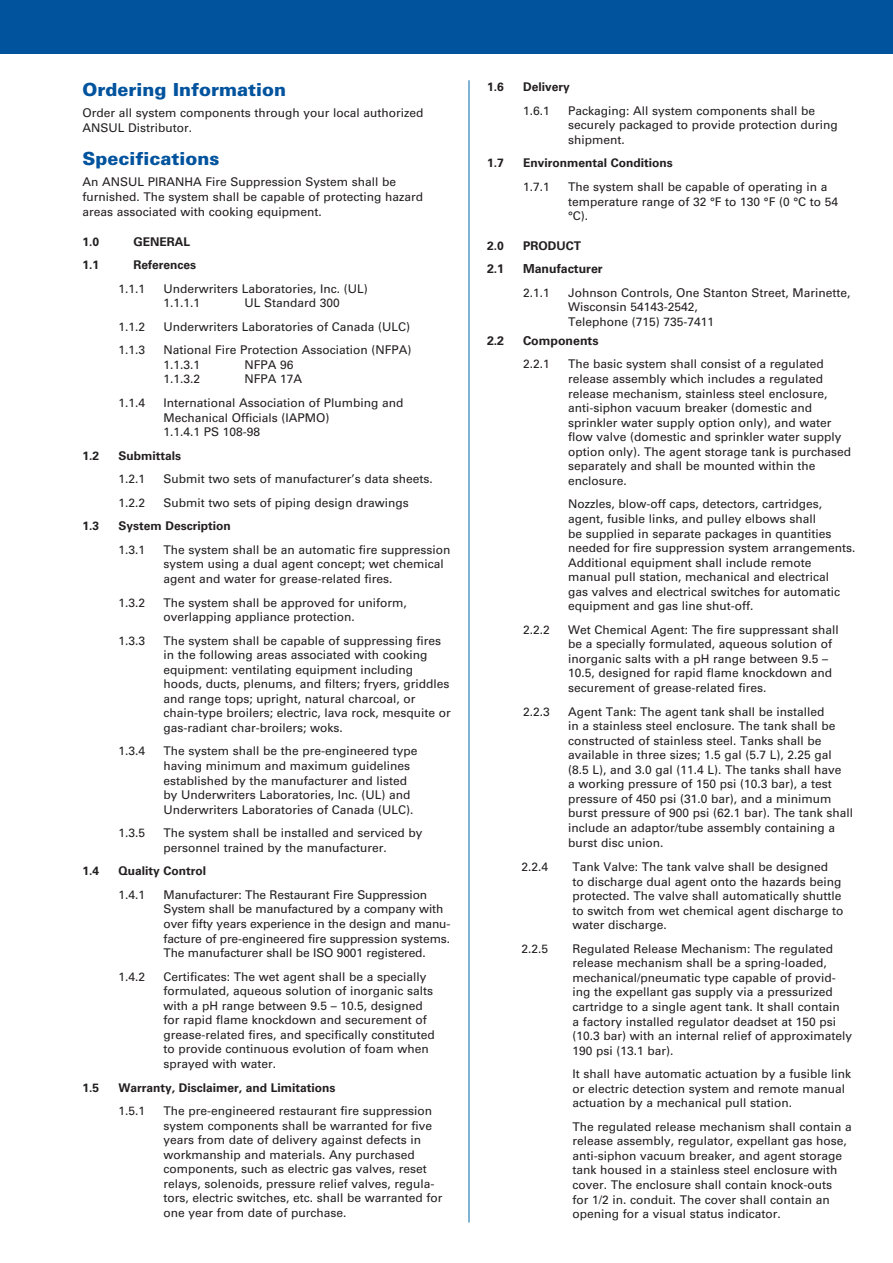
<style>
.page{position:relative;width:893px;height:1263px;background:#fff}
.page>*{position:absolute;margin:0;border:0;box-sizing:border-box;transform-origin:0 0}
._03_12_pt_Blue_Heade{font:900 18px "Univers LT Std";color:#01539e}
._06_Text_8_25{font:700 12.3px "Univers LT Std";color:#231f20}
._06_Text_8_25-2{font:12px/14.5px "Univers LT Std";color:#231f20}
._05_Text_1st_Graph{font:12px/15px "Univers LT Std";color:#231f20}
._06_Text_8_25-3{font:700 12px "Univers LT Std";color:#231f20}
._04_Bold_Subhead{font:700 12px "Univers LT Std";color:#231f20}
</style>
<div class="page">
<div style="left:0;top:0;width:893px;height:53px;background:#01539e"></div>
<hr style="left:469px;top:80px;width:1px;height:1142px;background:#0068a9">
<p class="_03_12_pt_Blue_Heade" style="left:82px;top:78px;width:205px">Ordering Information</p>
<p class="_05_Text_1st_Graph" style="left:82px;top:105px;width:343px">Order all system components through your local authorized<br>ANSUL Distributor.</p>
<p class="_03_12_pt_Blue_Heade" style="left:82px;top:147px;width:138px">Specifications</p>
<p class="_05_Text_1st_Graph" style="left:82px;top:174px;width:342px">An ANSUL PIRANHA Fire Suppression System shall be furnished. The system shall be capable of protecting hazard areas associated with cooking equipment.</p>
<p class="_04_Bold_Subhead" style="left:82px;top:234px;width:18px">1.0</p>
<p class="_04_Bold_Subhead" style="left:134px;top:234px;width:58px">GENERAL</p>
<p class="_06_Text_8_25-3" style="left:82px;top:258px;width:18px">1.1</p>
<p class="_06_Text_8_25-3" style="left:134px;top:258px;width:64px">References</p>
<p class="_06_Text_8_25-2" style="left:118px;top:281px;width:28px">1.1.1</p>
<p class="_06_Text_8_25-2" style="left:164px;top:281px;width:206px">Underwriters Laboratories, Inc. (UL)<br>1.1.1.1</p>
<p class="_06_Text_8_25-2" style="left:244px;top:296px;width:97px">UL Standard 300</p>
<p class="_06_Text_8_25-2" style="left:118px;top:319px;width:28px">1.1.2</p>
<p class="_06_Text_8_25-2" style="left:164px;top:319px;width:248px">Underwriters Laboratories of Canada (ULC)</p>
<p class="_06_Text_8_25-2" style="left:118px;top:343px;width:28px">1.1.3</p>
<p class="_06_Text_8_25-2" style="left:164px;top:343px;width:250px">National Fire Protection Association (NFPA)<br>1.1.3.1</p>
<p class="_06_Text_8_25-2" style="left:244px;top:357px;width:51px">NFPA 96</p>
<p class="_06_Text_8_25-2" style="left:164px;top:372px;width:38px">1.1.3.2</p>
<p class="_06_Text_8_25-2" style="left:244px;top:372px;width:59px">NFPA 17A</p>
<p class="_06_Text_8_25-2" style="left:118px;top:395px;width:28px">1.1.4</p>
<p class="_06_Text_8_25-2" style="left:164px;top:395px;width:242px">International Association of Plumbing and<br>Mechanical Officials (IAPMO)<br>1.1.4.1 PS 108-98</p>
<p class="_06_Text_8_25-3" style="left:82px;top:448px;width:18px">1.2</p>
<p class="_06_Text_8_25-3" style="left:118px;top:448px;width:64px">Submittals</p>
<p class="_06_Text_8_25-2" style="left:118px;top:472px;width:28px">1.2.1</p>
<p class="_06_Text_8_25-2" style="left:164px;top:472px;width:271px">Submit two sets of manufacturer’s data sheets.</p>
<p class="_06_Text_8_25-2" style="left:118px;top:495px;width:28px">1.2.2</p>
<p class="_06_Text_8_25-2" style="left:164px;top:495px;width:247px">Submit two sets of piping design drawings</p>
<p class="_06_Text_8_25-3" style="left:82px;top:519px;width:18px">1.3</p>
<p class="_06_Text_8_25-3" style="left:118px;top:519px;width:114px">System Description</p>
<p class="_06_Text_8_25-2" style="left:118px;top:542px;width:28px">1.3.1</p>
<p class="_06_Text_8_25-2" style="left:164px;top:542px;width:289px">The system shall be an automatic fire suppression system using a dual agent concept; wet chemical agent and water for grease-related fires.</p>
<p class="_06_Text_8_25-2" style="left:118px;top:595px;width:28px">1.3.2</p>
<p class="_06_Text_8_25-2" style="left:164px;top:595px;width:245px">The system shall be approved for uniform, overlapping appliance protection.</p>
<p class="_06_Text_8_25-2" style="left:118px;top:633px;width:28px">1.3.3</p>
<p class="_06_Text_8_25-2" style="left:164px;top:633px;width:289px">The system shall be capable of suppressing fires in the following areas associated with cooking equipment: ventilating equipment including hoods, ducts, plenums, and filters; fryers, griddles and range tops; upright, natural charcoal, or chain-type broilers; electric, lava rock, mesquite or gas-radiant char-broilers; woks.</p>
<p class="_06_Text_8_25-2" style="left:118px;top:744px;width:28px">1.3.4</p>
<p class="_06_Text_8_25-2" style="left:164px;top:744px;width:256px">The system shall be the pre-engineered type having minimum and maximum guidelines established by the manufacturer and listed by Underwriters Laboratories, Inc. (UL) and Underwriters Laboratories of Canada (ULC).</p>
<p class="_06_Text_8_25-2" style="left:118px;top:826px;width:28px">1.3.5</p>
<p class="_06_Text_8_25-2" style="left:164px;top:826px;width:261px">The system shall be installed and serviced by personnel trained by the manufacturer.</p>
<p class="_06_Text_8_25-3" style="left:82px;top:864px;width:18px">1.4</p>
<p class="_06_Text_8_25-3" style="left:118px;top:864px;width:89px">Quality Control</p>
<p class="_06_Text_8_25-2" style="left:118px;top:887px;width:28px">1.4.1</p>
<p class="_06_Text_8_25-2" style="left:164px;top:887px;width:288px">Manufacturer: The Restaurant Fire Suppression System shall be manufactured by a company with over fifty years experience in the design and manu&shy;facture of pre-engineered fire suppression systems.<br>The manufacturer shall be ISO 9001 registered.</p>
<p class="_06_Text_8_25-2" style="left:118px;top:969px;width:28px">1.4.2</p>
<p class="_06_Text_8_25-2" style="left:164px;top:969px;width:273px">Certificates: The wet agent shall be a specially formulated, aqueous solution of inorganic salts with a pH range between 9.5 – 10.5, designed for rapid flame knockdown and securement of grease-related fires, and specifically constituted to provide continuous evolution of foam when sprayed with water.</p>
<p class="_06_Text_8_25-3" style="left:82px;top:1080px;width:18px">1.5</p>
<p class="_06_Text_8_25-3" style="left:118px;top:1080px;width:219px">Warranty, Disclaimer, and Limitations</p>
<p class="_06_Text_8_25-2" style="left:118px;top:1103px;width:28px">1.5.1</p>
<p class="_06_Text_8_25-2" style="left:164px;top:1103px;width:281px">The pre-engineered restaurant fire suppression system components shall be warranted for five years from date of delivery against defects in workmanship and materials. Any purchased components, such as electric gas valves, reset relays, solenoids, pressure relief valves, regula&shy;tors, electric switches, etc. shall be warranted for one year from date of purchase.</p>
<p class="_06_Text_8_25-3" style="left:487px;top:80px;width:18px">1.6</p>
<p class="_06_Text_8_25-3" style="left:523px;top:80px;width:48px">Delivery</p>
<p class="_06_Text_8_25-2" style="left:523px;top:103px;width:28px">1.6.1</p>
<p class="_06_Text_8_25-2" style="left:568px;top:103px;width:271px">Packaging: All system components shall be securely packaged to provide protection during shipment.</p>
<p class="_06_Text_8_25-3" style="left:487px;top:156px;width:18px">1.7</p>
<p class="_06_Text_8_25-3" style="left:523px;top:156px;width:151px">Environmental Conditions</p>
<p class="_06_Text_8_25-2" style="left:523px;top:179px;width:28px">1.7.1</p>
<p class="_06_Text_8_25-2" style="left:568px;top:179px;width:272px">The system shall be capable of operating in a temperature range of 32 °F to 130 °F (0 °C to 54 °C).</p>
<p class="_04_Bold_Subhead" style="left:487px;top:238px;width:18px">2.0</p>
<p class="_04_Bold_Subhead" style="left:523px;top:238px;width:60px">PRODUCT</p>
<p class="_06_Text_8_25" style="left:487px;top:262px;width:19px">2.1</p>
<p class="_06_Text_8_25" style="left:523px;top:262px;width:81px">Manufacturer</p>
<p class="_06_Text_8_25-2" style="left:523px;top:285px;width:28px">2.1.1</p>
<p class="_06_Text_8_25-2" style="left:568px;top:285px;width:284px">Johnson Controls, One Stanton Street, Marinette,<br>Wisconsin 54143-2542,<br>Telephone (715) 735-7411</p>
<p class="_06_Text_8_25" style="left:487px;top:333px;width:19px">2.2</p>
<p class="_06_Text_8_25" style="left:523px;top:333px;width:77px">Components</p>
<p class="_06_Text_8_25-2" style="left:523px;top:357px;width:28px">2.2.1</p>
<p class="_06_Text_8_25-2" style="left:568px;top:357px;width:285px">The basic system shall consist of a regulated release assembly which includes a regulated release mechanism, stainless steel enclosure, anti-siphon vacuum breaker (domestic and sprinkler water supply option only), and water flow valve (domestic and sprinkler water supply option only). The agent storage tank is purchased separately and shall be mounted within the enclosure.</p>
<p class="_06_Text_8_25-2" style="left:568px;top:497px;width:289px">Nozzles, blow-off caps, detectors, cartridges, agent, fusible links, and pulley elbows shall<br>be supplied in separate packages in quantities needed for fire suppression system arrangements.<br>Additional equipment shall include remote manual pull station, mechanical and electrical<br>gas valves and electrical switches for automatic equipment and gas line shut-off.</p>
<p class="_06_Text_8_25-2" style="left:523px;top:622px;width:28px">2.2.2</p>
<p class="_06_Text_8_25-2" style="left:568px;top:622px;width:272px">Wet Chemical Agent: The fire suppressant shall be a specially formulated, aqueous solution of inorganic salts with a pH range between 9.5 – 10.5, designed for rapid flame knockdown and securement of grease-related fires.</p>
<p class="_06_Text_8_25-2" style="left:523px;top:704px;width:28px">2.2.3</p>
<p class="_06_Text_8_25-2" style="left:568px;top:704px;width:287px">Agent Tank: The agent tank shall be installed<br>in a stainless steel enclosure. The tank shall be constructed of stainless steel. Tanks shall be available in three sizes; 1.5 gal (5.7 L), 2.25 gal (8.5 L), and 3.0 gal (11.4 L). The tanks shall have<br>a working pressure of 150 psi (10.3 bar), a test pressure of 450 psi (31.0 bar), and a minimum burst pressure of 900 psi (62.1 bar). The tank shall include an adaptor/tube assembly containing a burst disc union.</p>
<p class="_06_Text_8_25-2" style="left:521px;top:859px;width:28px">2.2.4</p>
<p class="_06_Text_8_25-2" style="left:572px;top:859px;width:273px">Tank Valve: The tank valve shall be designed<br>to discharge dual agent onto the hazards being protected. The valve shall automatically shuttle to switch from wet chemical agent discharge to water discharge.</p>
<p class="_06_Text_8_25-2" style="left:521px;top:941px;width:28px">2.2.5</p>
<p class="_06_Text_8_25-2" style="left:572px;top:941px;width:281px">Regulated Release Mechanism: The regulated release mechanism shall be a spring-loaded, mechanical/pneumatic type capable of provid&shy;ing the expellant gas supply via a pressurized cartridge to a single agent tank. It shall contain<br>a factory installed regulator deadset at 150 psi (10.3 bar) with an internal relief of approximately 190 psi (13.1 bar).</p>
<p class="_06_Text_8_25-2" style="left:572px;top:1067px;width:280px">It shall have automatic actuation by a fusible link or electric detection system and remote manual actuation by a mechanical pull station.</p>
<p class="_06_Text_8_25-2" style="left:572px;top:1119px;width:281px">The regulated release mechanism shall contain a release assembly, regulator, expellant gas hose, anti-siphon vacuum breaker, and agent storage tank housed in a stainless steel enclosure with cover. The enclosure shall contain knock-outs<br>for 1/2 in. conduit. The cover shall contain an opening for a visual status indicator.</p>
</div>
